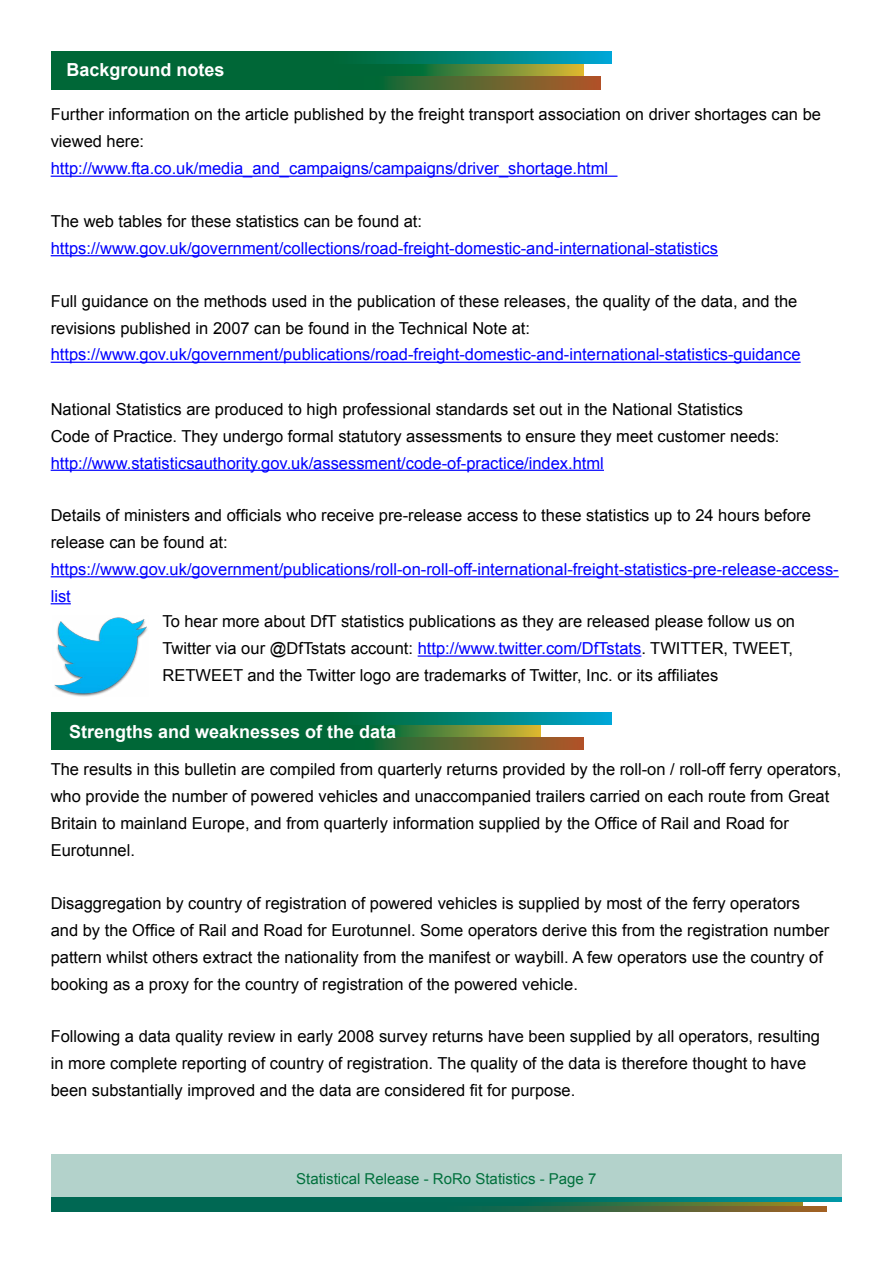
<style>
.page{position:relative;width:893px;height:1263px;background:#fff}
.page>*{position:absolute;margin:0;border:0;box-sizing:border-box;transform-origin:0 0}
.t1{font:700 18px "Arial";color:#fff}
.t2{font:16.5px/27px "Arial";color:#000}
.t3{font:16.5px/27px "Arial";color:#00f}
.t4{font:15px "Arial";color:#00703c}
.s1{color:#00f}
.s2{color:#000}
</style>
<div class="page">
<svg style="left:51px;top:725px;width:489px;height:12px;background:#237437"></svg>
<svg style="left:51px;top:737px;width:533px;height:12px;background:#286533"></svg>
<svg style="left:51px;top:712px;width:561px;height:13px;background:#00765a"></svg>
<svg style="left:51px;top:1201px;width:752px;height:6px;background:#176c4d"></svg>
<svg style="left:51px;top:1197px;width:791px;height:4px;background:#007164"></svg>
<svg style="left:51px;top:1207px;width:775px;height:5px;background:#256647"></svg>
<div style="left:51px;top:1154px;width:791px;height:43px;background:#b3d2cb"></div>
<hr style="left:51px;top:176px;width:566px;height:1px;background:#00f">
<hr style="left:51px;top:255px;width:667px;height:1px;background:#00f">
<hr style="left:51px;top:362px;width:750px;height:1px;background:#00f">
<hr style="left:51px;top:470px;width:553px;height:1px;background:#00f">
<hr style="left:51px;top:576px;width:788px;height:1px;background:#00f">
<svg style="left:51px;top:603px;width:20px;height:1px"></svg>
<hr style="left:418px;top:655px;width:223px;height:2px;background:#00f">
<img style="left:54px;top:617px;width:94px;height:79px">
<svg style="left:51px;top:64px;width:533px;height:13px;background:#247336"></svg>
<svg style="left:51px;top:51px;width:561px;height:13px;background:#00765a"></svg>
<svg style="left:51px;top:77px;width:550px;height:12px;background:#286533"></svg>
<p class="t1" style="left:67px;top:58px;width:160px">Background notes</p>
<p class="t2" style="left:51px;top:101px;width:772px">Further information on the article published by the freight transport association on driver shortages can be viewed here:<br><span class="s1">http://www.fta.co.uk/media_and_campaigns/campaigns/driver_shortage.html</span></p>
<p class="t3" style="left:51px;top:208px;width:669px"><span class="s2">The web tables for these statistics can be found at: </span>https://www.gov.uk/government/collections/road-freight-domestic-and-international-statistics</p>
<p class="t2" style="left:51px;top:287px;width:748px">Full guidance on the methods used in the publication of these releases, the quality of the data, and the revisions published in 2007 can be found in the Technical Note at:</p>
<p class="t3" style="left:51px;top:341px;width:751px">https://www.gov.uk/government/publications/road-freight-domestic-and-international-statistics-guidance</p>
<p class="t2" style="left:51px;top:395px;width:730px">National Statistics are produced to high professional standards set out in the National Statistics<br>Code of Practice. They undergo formal statutory assessments to ensure they meet customer needs: <span class="s1">http://www.statisticsauthority.gov.uk/assessment/code-of-practice/index.html</span></p>
<p class="t2" style="left:51px;top:502px;width:762px">Details of ministers and officials who receive pre-release access to these statistics up to 24 hours before release can be found at:</p>
<p class="t3" style="left:51px;top:556px;width:789px">https://www.gov.uk/government/publications/roll-on-roll-off-international-freight-statistics-pre-release-access&shy;list</p>
<p class="t2" style="left:162px;top:608px;width:634px">To hear more about DfT statistics publications as they are released please follow us on<br>Twitter via our @DfTstats account: <span class="s1">http://www.twitter.com/DfTstats</span>. TWITTER, TWEET,<br>RETWEET and the Twitter logo are trademarks of Twitter, Inc. or its affiliates</p>
<p class="t1" style="left:69px;top:719px;width:329px">Strengths and weaknesses of the data</p>
<p class="t2" style="left:51px;top:756px;width:792px">The results in this bulletin are compiled from quarterly returns provided by the roll-on / roll-off ferry operators, who provide the number of powered vehicles and unaccompanied trailers carried on each route from Great Britain to mainland Europe, and from quarterly information supplied by the Office of Rail and Road for Eurotunnel.</p>
<p class="t2" style="left:51px;top:890px;width:780px">Disaggregation by country of registration of powered vehicles is supplied by most of the ferry operators and by the Office of Rail and Road for Eurotunnel. Some operators derive this from the registration number pattern whilst others extract the nationality from the manifest or waybill. A few operators use the country of booking as a proxy for the country of registration of the powered vehicle.</p>
<p class="t2" style="left:51px;top:1023px;width:771px">Following a data quality review in early 2008 survey returns have been supplied by all operators, resulting in more complete reporting of country of registration. The quality of the data is therefore thought to have been substantially improved and the data are considered fit for purpose.</p>
<p class="t4" style="left:296px;top:1169px;width:302px">Statistical Release - RoRo Statistics - Page 7</p>
</div>
